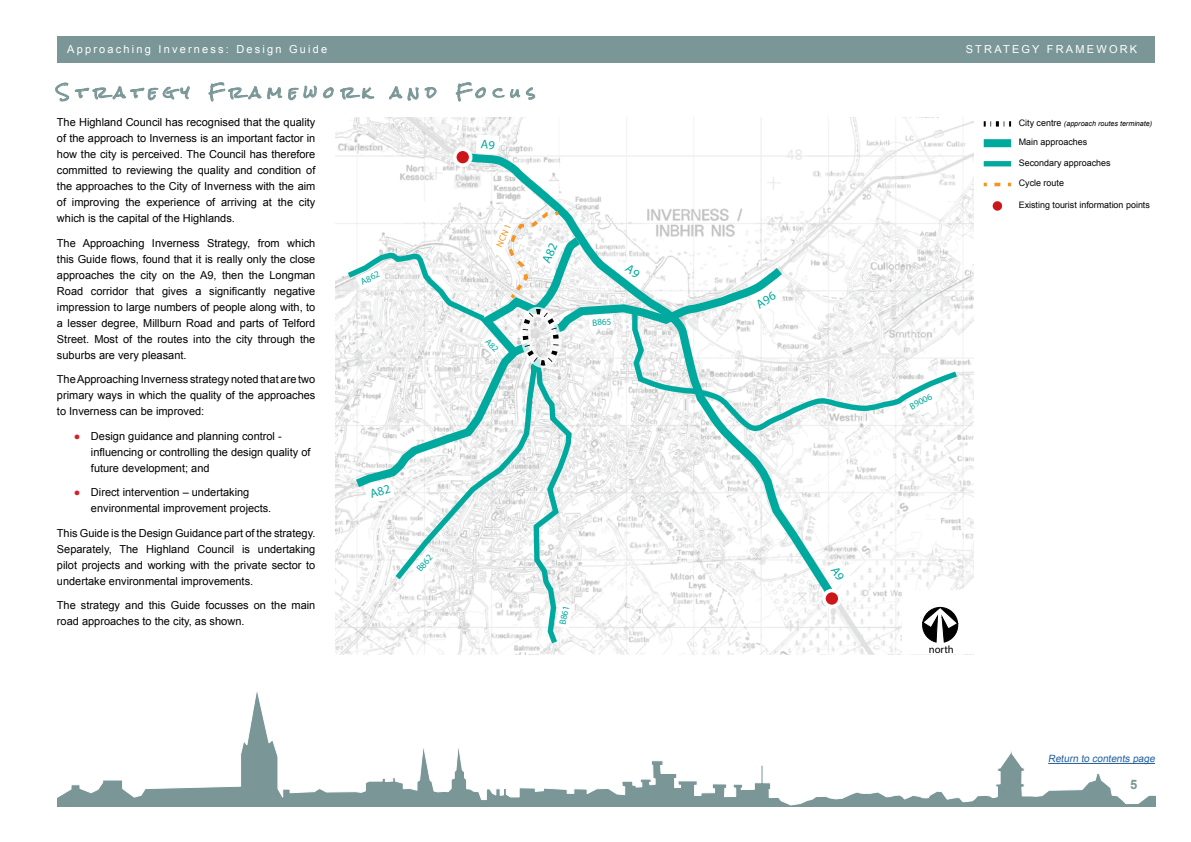
<style>
.page{position:relative;width:1191px;height:842px;background:#fff}
.page>*{position:absolute;margin:0;border:0;box-sizing:border-box;transform-origin:0 0}
.t1{font:15px "Rock Salt";letter-spacing:.445em;color:#7a9697}
.t2{font:700 13px "Arial";color:#7a9697}
.t3{font:11px/16px "Arial";color:#000;text-align:justify}
.t4{font:11px "Arial";letter-spacing:.2em;color:#fff}
.t5{font:10.7px "Myriad Pro";color:#000}
.t6{font:10px "Arial";color:#215e9e}
.t7{font:9.3px "Myriad Pro";color:#00a99d}
.t8{font:9.3px "Myriad Pro";color:#f7931e}
.t9{font:8.9px "Arial";color:#000}
.t10{font:italic 7.1px "Arial";color:#000}
.s1{color:#d2232a}
.s2{font-style:normal;font-size:8.9px}
</style>
<div class="page">
<div style="left:58px;top:36px;width:1097px;height:27px;background:#7a9697"></div>
<svg style="left:57px;top:692px;width:1099px;height:114px"></svg>
<img style="left:335px;top:118px;width:639px;height:536px">
<svg style="left:463px;top:149px;width:380px;height:459px"></svg>
<svg style="left:790px;top:308px;width:171px;height:127px"></svg>
<div style="left:989px;top:198px;width:16px;height:16px;background:#cd1619;border:4px solid #fff;border-radius:50%"></div>
<div style="left:453px;top:147px;width:19px;height:20px;background:#cd1619;border:4px solid #fff;border-radius:50%"></div>
<div style="left:822px;top:589px;width:19px;height:19px;background:#cd1619;border:4px solid #fff;border-radius:50%"></div>
<div style="left:390px;top:202px;width:48px;height:19px;background:#fff"></div>
<div style="left:559px;top:168px;width:55px;height:11px;background:#fff"></div>
<div style="left:902px;top:591px;width:72px;height:63px;background:#fff"></div>
<svg style="left:922px;top:607px;width:36px;height:36px"></svg>
<div style="left:983px;top:139px;width:28px;height:8px;background:#00a99d"></div>
<svg style="left:983px;top:121px;width:28px;height:6px"></svg>
<div style="left:983px;top:161px;width:28px;height:5px;background:#00a99d"></div>
<svg style="left:994px;top:183px;width:17px;height:3px"></svg>
<svg style="left:904px;top:388px;width:33px;height:27px"></svg>
<svg style="left:55px;top:82px;width:135px;height:20px"></svg>
<svg style="left:208px;top:82px;width:167px;height:20px"></svg>
<svg style="left:389px;top:86px;width:48px;height:15px"></svg>
<svg style="left:455px;top:82px;width:81px;height:20px"></svg>
<hr style="left:1048px;top:763px;width:107px;height:1px;background:#215e9e">
<svg style="left:824px;top:559px;width:27px;height:29px"></svg>
<svg style="left:476px;top:134px;width:23px;height:21px"></svg>
<svg style="left:342px;top:208px;width:448px;height:441px"></svg>
<p class="t4" style="left:67px;top:41px;width:262px">Approaching Inverness: Design Guide</p>
<p class="t4" style="left:965px;top:41px;width:173px">STRATEGY FRAMEWORK</p>
<h1 class="t1" style="left:57px;top:84px;width:134px">Strategy</h1>
<h1 class="t1" style="left:209px;top:84px;width:164px">Framework</h1>
<h1 class="t1" style="left:391px;top:84px;width:47px">and</h1>
<h1 class="t1" style="left:456px;top:84px;width:81px">Focus</h1>
<p class="t3" style="left:57px;top:114px;width:260px">The Highland Council has recognised that the quality of the approach to Inverness is an important factor in how the city is perceived. The Council has therefore committed to reviewing the quality and condition of the approaches to the City of Inverness with the aim of improving the experience of arriving at the city which is the capital of the Highlands.</p>
<p class="t3" style="left:57px;top:235px;width:260px">The Approaching Inverness Strategy, from which this Guide flows, found that it is really only the close approaches the city on the A9, then the Longman Road corridor that gives a significantly negative impression to large numbers of people along with, to a lesser degree, Millburn Road and parts of Telford Street. Most of the routes into the city through the suburbs are very pleasant.</p>
<p class="t3" style="left:57px;top:371px;width:260px">The Approaching Inverness strategy noted that are two primary ways in which the quality of the approaches to Inverness can be improved:</p>
<p class="t3" style="left:91px;top:428px;width:221px;text-align:left;text-indent:-17px"><span class="s1">●</span> Design guidance and planning control - influencing or controlling the design quality of future development; and</p>
<p class="t3" style="left:91px;top:484px;width:182px;text-indent:-17px"><span class="s1">●</span> Direct intervention – undertaking environmental improvement projects.</p>
<p class="t3" style="left:57px;top:525px;width:260px">This Guide is the Design Guidance part of the strategy.<br>Separately, The Highland Council is undertaking pilot projects and working with the private sector to undertake environmental improvements.</p>
<p class="t3" style="left:57px;top:597px;width:260px">The strategy and this Guide focusses on the main road approaches to the city, as shown.</p>
<p class="t8" style="left:493px;top:244px;width:26px;rotate:-66deg">NCN 1</p>
<p class="t7" style="left:359px;top:277px;width:21px;rotate:-26deg">A862</p>
<p class="t7" style="left:414px;top:567px;width:21px;rotate:-50deg">B862</p>
<p class="t7" style="left:592px;top:317px;width:21px;rotate:-4deg">B865</p>
<p class="t7" style="left:557px;top:623px;width:21px;rotate:-79deg">B861</p>
<p class="t7" style="left:907px;top:402px;width:26px;rotate:-29deg">B9006</p>
<p class="t10" style="left:1018px;top:119px;width:135px"><span class="s2">City centre</span> (approach routes terminate)</p>
<p class="t9" style="left:1018px;top:157px;width:93px">Secondary approaches</p>
<p class="t9" style="left:1018px;top:177px;width:47px">Cycle route</p>
<p class="t9" style="left:1018px;top:199px;width:133px">Existing tourist information points</p>
<p class="t9" style="left:1018px;top:136px;width:70px">Main approaches</p>
<p class="t5" style="left:928px;top:643px;width:27px">north</p>
<p class="t6" style="left:1048px;top:752px;width:110px">Return to contents page</p>
<p class="t2" style="left:1130px;top:775px;width:9px">5</p>
</div>
